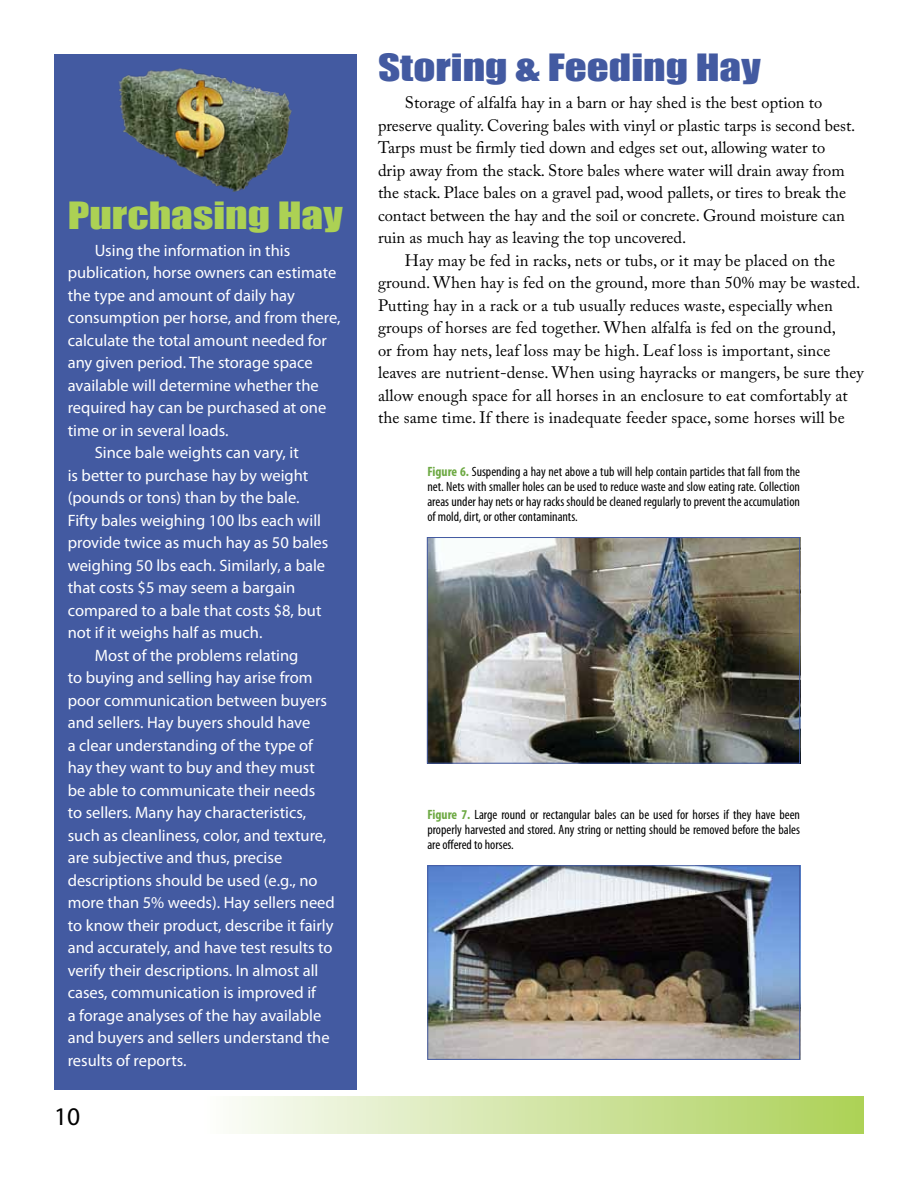
<style>
.page{position:relative;width:918px;height:1188px;background:#fff}
.page>*{position:absolute;margin:0;border:0;box-sizing:border-box;transform-origin:0 0}
.t1{font:34.5px "Impact";color:#435aa1;scale:1.25 1}
.t2{font:34.5px "Impact";color:#acd154;scale:1.25 1}
.t3{font:25.5px "Myriad Pro";color:#000}
.t4{font:16.5px "Myriad Pro";color:#fff}
.t5{font:16.5px/22.5px "Adobe Caslon Pro";letter-spacing:.005em;color:#000}
.t6{font:condensed 13.5px/15px "Myriad Pro";color:#000;text-align:justify}
.s1{font-weight:700;color:#6da943}
</style>
<div class="page">
<div style="left:54px;top:1097px;width:810px;height:37px;background:linear-gradient(to right,#fff,#aed15c)"></div>
<div style="left:54px;top:54px;width:302px;height:1036px;background:#435aa1"></div>
<img style="left:429px;top:539px;width:369px;height:223px">
<div style="left:427px;top:537px;width:373px;height:227px;border:1px solid #435aa1"></div>
<img style="left:429px;top:867px;width:369px;height:191px">
<div style="left:427px;top:865px;width:373px;height:195px;border:1px solid #435aa1"></div>
<img style="left:119px;top:68px;width:173px;height:124px">
<img style="left:158px;top:77px;width:84px;height:84px">
<h1 class="t2" style="left:68px;top:188px;width:221px">Purchasing Hay</h1>
<p class="t4" style="left:95px;top:240px;width:197px">Using the information in this</p>
<p class="t4" style="left:68px;top:262px;width:270px">publication, horse owners can estimate</p>
<p class="t4" style="left:68px;top:285px;width:229px">the type and amount of daily hay</p>
<p class="t4" style="left:68px;top:307px;width:274px">consumption per horse, and from there,</p>
<p class="t4" style="left:68px;top:330px;width:261px">calculate the total amount needed for</p>
<p class="t4" style="left:68px;top:352px;width:246px">any given period. The storage space</p>
<p class="t4" style="left:68px;top:375px;width:253px">available will determine whether the</p>
<p class="t4" style="left:68px;top:397px;width:260px">required hay can be purchased at one</p>
<p class="t4" style="left:68px;top:420px;width:162px">time or in several loads.</p>
<p class="t4" style="left:95px;top:442px;width:206px">Since bale weights can vary, it</p>
<p class="t4" style="left:68px;top:465px;width:242px">is better to purchase hay by weight</p>
<p class="t4" style="left:68px;top:487px;width:233px">(pounds or tons) than by the bale.</p>
<p class="t4" style="left:68px;top:510px;width:255px">Fifty bales weighing 100 lbs each will</p>
<p class="t4" style="left:68px;top:532px;width:262px">provide twice as much hay as 50 bales</p>
<p class="t4" style="left:68px;top:555px;width:259px">weighing 50 lbs each. Similarly, a bale</p>
<p class="t4" style="left:68px;top:578px;width:229px">that costs $5 may seem a bargain</p>
<p class="t4" style="left:68px;top:600px;width:255px">compared to a bale that costs $8, but</p>
<p class="t4" style="left:68px;top:623px;width:196px">not if it weighs half as much.</p>
<p class="t4" style="left:95px;top:645px;width:205px">Most of the problems relating</p>
<p class="t4" style="left:68px;top:668px;width:246px">to buying and selling hay arise from</p>
<p class="t4" style="left:68px;top:690px;width:261px">poor communication between buyers</p>
<p class="t4" style="left:68px;top:713px;width:244px">and sellers. Hay buyers should have</p>
<p class="t4" style="left:68px;top:735px;width:247px">a clear understanding of the type of</p>
<p class="t4" style="left:68px;top:758px;width:249px">hay they want to buy and they must</p>
<p class="t4" style="left:68px;top:780px;width:249px">be able to communicate their needs</p>
<p class="t4" style="left:68px;top:803px;width:240px">to sellers. Many hay characteristics,</p>
<p class="t4" style="left:68px;top:825px;width:260px">such as cleanliness, color, and texture,</p>
<p class="t4" style="left:68px;top:848px;width:216px">are subjective and thus, precise</p>
<p class="t4" style="left:68px;top:870px;width:251px">descriptions should be used (e.g., no</p>
<p class="t4" style="left:68px;top:893px;width:269px">more than 5% weeds). Hay sellers need</p>
<p class="t4" style="left:68px;top:915px;width:267px">to know their product, describe it fairly</p>
<p class="t4" style="left:68px;top:938px;width:266px">and accurately, and have test results to</p>
<p class="t4" style="left:68px;top:960px;width:252px">verify their descriptions. In almost all</p>
<p class="t4" style="left:68px;top:983px;width:250px">cases, communication is improved if</p>
<p class="t4" style="left:68px;top:1005px;width:255px">a forage analyses of the hay available</p>
<p class="t4" style="left:68px;top:1028px;width:263px">and buyers and sellers understand the</p>
<p class="t4" style="left:68px;top:1050px;width:120px">results of reports.</p>
<h2 class="t3" style="left:54px;top:1101px;width:28px">10</h2>
<h1 class="t1" style="left:378px;top:41px;width:308px">Storing &amp; Feeding Hay</h1>
<p class="t5" style="left:378px;top:91px;width:479px;text-indent:27px">Storage of alfalfa hay in a barn or hay shed is the best option to preserve quality. Covering bales with vinyl or plastic tarps is second best.<br>Tarps must be firmly tied down and edges set out, allowing water to drip away from the stack. Store bales where water will drain away from the stack. Place bales on a gravel pad, wood pallets, or tires to break the contact between the hay and the soil or concrete. Ground moisture can ruin as much hay as leaving the top uncovered.</p>
<p class="t5" style="left:378px;top:249px;width:487px;text-indent:27px">Hay may be fed in racks, nets or tubs, or it may be placed on the ground. When hay is fed on the ground, more than 50% may be wasted.<br>Putting hay in a rack or a tub usually reduces waste, especially when groups of horses are fed together. When alfalfa is fed on the ground,<br>or from hay nets, leaf loss may be high. Leaf loss is important, since leaves are nutrient-dense. When using hayracks or mangers, be sure they allow enough space for all horses in an enclosure to eat comfortably at the same time. If there is inadequate feeder space, some horses will be</p>
<p class="t6" style="left:427px;top:464px;width:374px"><span class="s1">Figure 6.</span> Suspending a hay net above a tub will help contain particles that fall from the net. Nets with smaller holes can be used to reduce waste and slow eating rate. Collection areas under hay nets or hay racks should be cleaned regularly to prevent the accumulation of mold, dirt, or other contaminants.</p>
<p class="t6" style="left:427px;top:807px;width:374px"><span class="s1">Figure 7.</span> Large round or rectangular bales can be used for horses if they have been properly harvested and stored. Any string or netting should be removed before the bales are offered to horses.</p>
</div>
